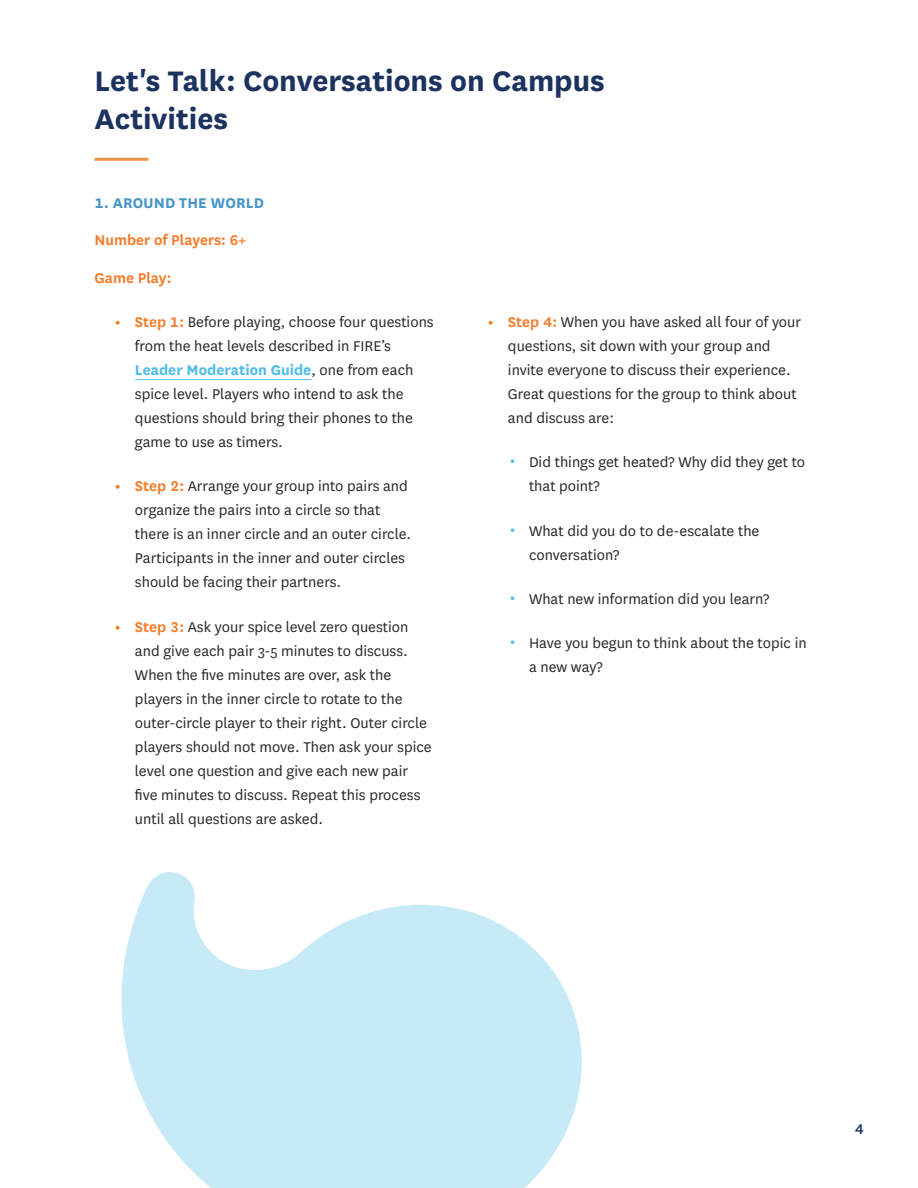
<style>
.page{position:relative;width:918px;height:1188px;background:#fff}
.page>*{position:absolute;margin:0;border:0;box-sizing:border-box;transform-origin:0 0}
.t1{font:700 33px/37.5px "National";color:#1c325f}
.t2{font:16.5px/24px "National";color:#292829}
.t3{font:600 16.5px "National";color:#f47c29}
.t4{font:700 16.5px "National";letter-spacing:.01em;color:#4696c8}
.t5{font:500 16.5px "National";color:#1c325f}
.s1{font-weight:700;color:#f47c29}
.s2{font-weight:600;color:#f47c29}
.s3{font-weight:700;color:#51bde8}
.s4{font-size:24px;color:#51bde8}
</style>
<div class="page">
<hr style="left:135px;top:379px;width:176px;height:1px;background:#51bde8">
<hr style="left:94px;top:158px;width:54px;height:3px;background:#e99348">
<svg style="left:121px;top:872px;width:461px;height:316px;fill:#c7eaf7"></svg>
<h1 class="t1" style="left:94px;top:60px;width:512px">Let's Talk: Conversations on Campus<br>Activities</h1>
<p class="t4" style="left:94px;top:191px;width:171px">1. AROUND THE WORLD</p>
<p class="t3" style="left:94px;top:229px;width:154px">Number of Players: 6+</p>
<p class="t3" style="left:94px;top:266px;width:79px">Game Play:</p>
<p class="t2" style="left:135px;top:309px;width:300px;text-indent:-20px"><span class="s1">•</span> <span class="s2">Step 1:</span> Before playing, choose four questions from the heat levels described in FIRE’s <span class="s3">Leader Moderation Guide</span>, one from each spice level. Players who intend to ask the questions should bring their phones to the game to use as timers.</p>
<p class="t2" style="left:135px;top:474px;width:278px;text-indent:-20px"><span class="s1">•</span> <span class="s2">Step 2:</span> Arrange your group into pairs and organize the pairs into a circle so that there is an inner circle and an outer circle.<br>Participants in the inner and outer circles should be facing their partners.</p>
<p class="t2" style="left:135px;top:614px;width:298px;text-indent:-20px"><span class="s1">•</span> <span class="s2">Step 3:</span> Ask your spice level zero question and give each pair 3-5 minutes to discuss.<br>When the five minutes are over, ask the players in the inner circle to rotate to the outer-circle player to their right. Outer circle players should not move. Then ask your spice level one question and give each new pair five minutes to discuss. Repeat this process until all questions are asked.</p>
<p class="t2" style="left:508px;top:309px;width:295px;text-indent:-20px"><span class="s1">•</span> <span class="s2">Step 4:</span> When you have asked all four of your questions, sit down with your group and invite everyone to discuss their experience.<br>Great questions for the group to think about and discuss are:</p>
<p class="t2" style="left:529px;top:450px;width:278px;text-indent:-20px"><span class="s4">•</span> Did things get heated? Why did they get to that point?</p>
<p class="t2" style="left:529px;top:518px;width:232px;text-indent:-20px"><span class="s4">•</span> What did you do to de-escalate the conversation?</p>
<p class="t2" style="left:509px;top:586px;width:262px"><span class="s4">•</span> What new information did you learn?</p>
<p class="t2" style="left:529px;top:630px;width:279px;text-indent:-20px"><span class="s4">•</span> Have you begun to think about the topic in a new way?</p>
<p class="t5" style="left:855px;top:1118px;width:10px">4</p>
</div>
